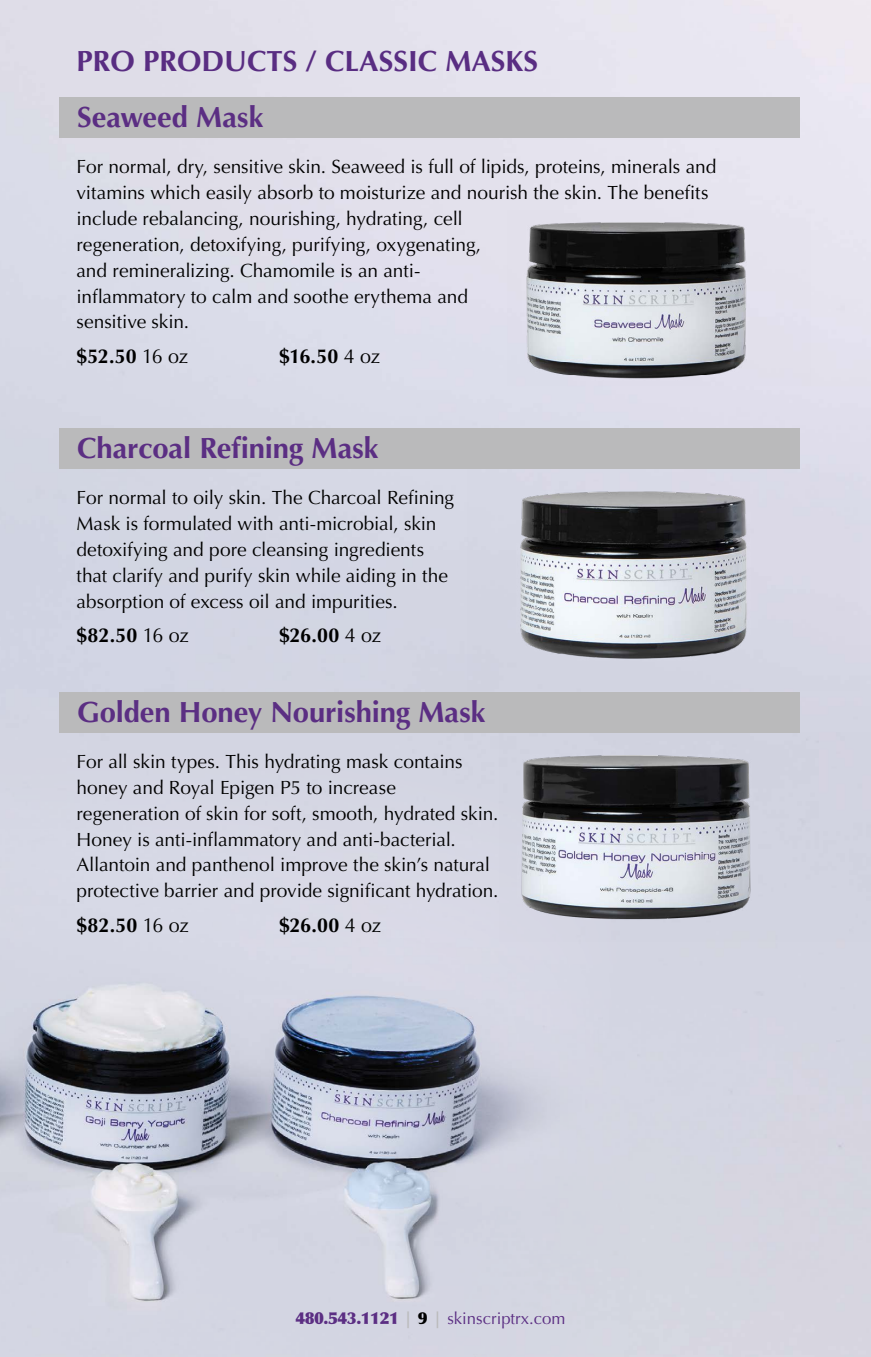
<style>
.page{position:relative;width:871px;height:1357px;background:#fff}
.page>*{position:absolute;margin:0;border:0;box-sizing:border-box;transform-origin:0 0}
.t1{font:700 29.25px "Optima";letter-spacing:-.005em;color:#5b2e83}
.t2{font:700 29.25px "Optima";color:#592d82}
.t3{font:700 20.25px "Optima";letter-spacing:-.005em;color:#000}
.t4{font:19.12px/25.9px "Optima";letter-spacing:-.005em;color:#000}
.t5{font:16.65px "Optima";color:#5b2e83}
.s1{font-weight:400}
.s2{font-weight:900}
.s3{font-weight:700;color:#bababb}
.s4{font-weight:900;color:#000}
</style>
<div class="page">
<img style="left:0;top:699px;width:630px;height:658px">
<img style="left:508px;top:211px;width:302px;height:174px">
<img style="left:468px;top:464px;width:391px;height:226px">
<img style="left:499px;top:732px;width:372px;height:209px">
<div style="left:59px;top:97px;width:740px;height:40px;background:#bababb"></div>
<div style="left:59px;top:428px;width:740px;height:40px;background:#bababb"></div>
<div style="left:59px;top:692px;width:740px;height:40px;background:#bababb"></div>
<h1 class="t2" style="left:76px;top:44px;width:463px">PRO PRODUCTS / CLASSIC MASKS</h1>
<h1 class="t1" style="left:77px;top:100px;width:187px">Seaweed Mask</h1>
<p class="t4" style="left:76px;top:154px;width:641px">For normal, dry, sensitive skin. Seaweed is full of lipids, proteins, minerals and vitamins which easily absorb to moisturize and nourish the skin. The benefits include rebalancing, nourishing, hydrating, cell<br>regeneration, detoxifying, purifying, oxygenating,<br>and remineralizing. Chamomile is an anti-<br>inflammatory to calm and soothe erythema and<br>sensitive skin.</p>
<p class="t3" style="left:76px;top:345px;width:113px">$52.50 <span class="s1">16 oz</span></p>
<p class="t3" style="left:279px;top:345px;width:103px">$16.50 <span class="s1">4 oz</span></p>
<h1 class="t1" style="left:77px;top:431px;width:303px">Charcoal Refining Mask</h1>
<p class="t4" style="left:76px;top:485px;width:379px">For normal to oily skin. The Charcoal Refining Mask is formulated with anti-microbial, skin detoxifying and pore cleansing ingredients that clarify and purify skin while aiding in the absorption of excess oil and impurities.</p>
<p class="t3" style="left:76px;top:624px;width:114px">$82.50 <span class="s1">16 oz</span></p>
<p class="t3" style="left:279px;top:624px;width:104px">$26.00 <span class="s1">4 oz</span></p>
<h1 class="t1" style="left:77px;top:695px;width:410px">Golden Honey Nourishing Mask</h1>
<p class="t4" style="left:76px;top:749px;width:423px">For all skin types. This hydrating mask contains honey and Royal Epigen P5 to increase regeneration of skin for soft, smooth, hydrated skin.<br>Honey is anti-inflammatory and anti-bacterial.<br>Allantoin and panthenol improve the skin’s natural protective barrier and provide significant hydration.</p>
<p class="t3" style="left:76px;top:913px;width:114px">$82.50 <span class="s1">16 oz</span></p>
<p class="t3" style="left:279px;top:913px;width:104px">$26.00 <span class="s1">4 oz</span></p>
<p class="t5" style="left:295px;top:1308px;width:272px"><span class="s2">480.543.1121</span> <span class="s3">|</span> <span class="s4">9</span> <span class="s3">|</span> skinscriptrx.com</p>
</div>
